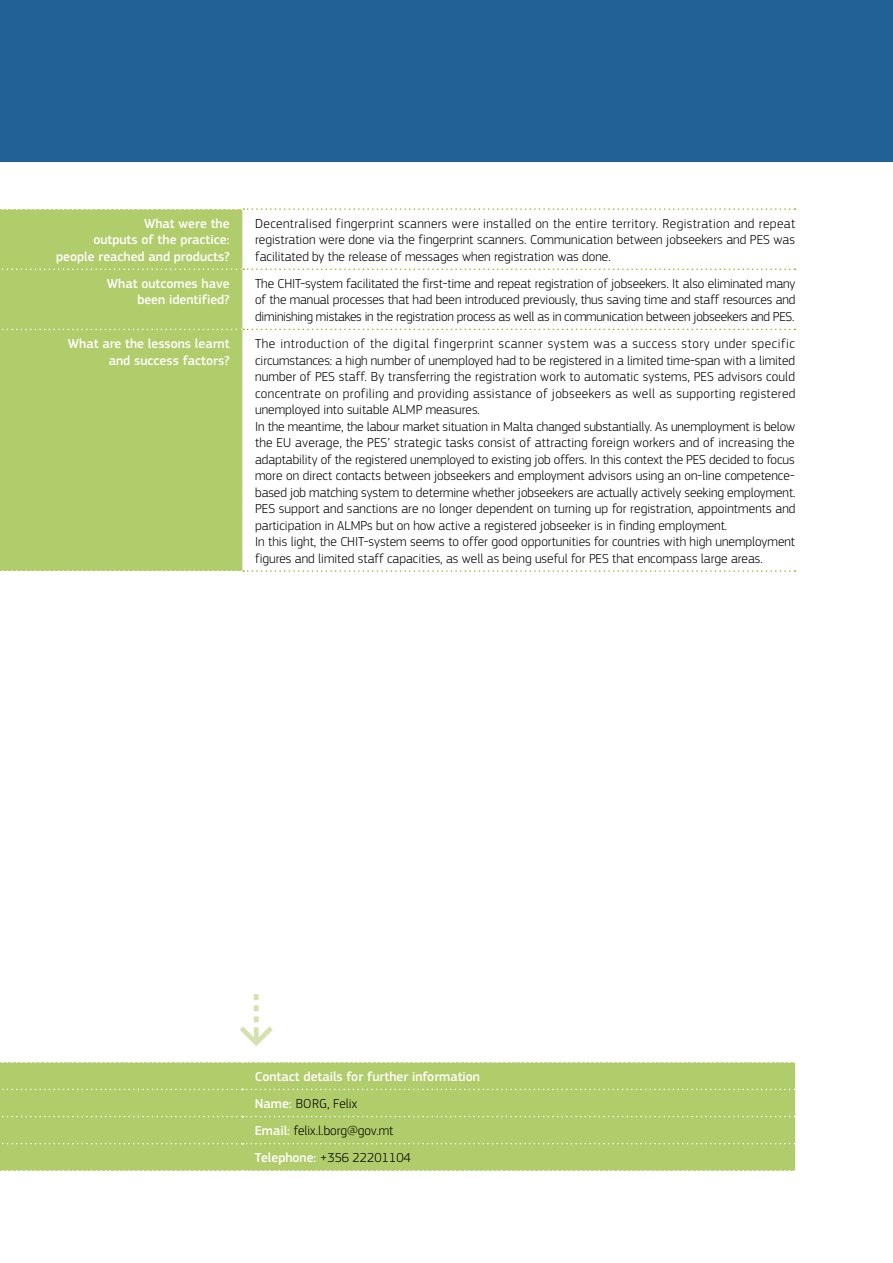
<style>
.page{position:relative;width:893px;height:1263px;background:#fff}
.page>*{position:absolute;margin:0;border:0;box-sizing:border-box;transform-origin:0 0}
.t1{font:74.7px "EC Square Sans Pro";color:#d4e2ae}
.t2{font:300 13.5px/16.5px "EC Square Sans Pro";color:#000;text-align:justify}
.t3{font:500 13.5px/16.5px "EC Square Sans Pro";color:#fff;text-align:right}
.s1{font-weight:300;color:#000}
</style>
<div class="page">
<div style="left:0;top:0;width:893px;height:162px;background:#216196"></div>
<div style="left:0;top:210px;width:242px;height:360px;background:#b1cc6a"></div>
<svg style="left:0;top:268px;width:795px;height:2px"></svg>
<svg style="left:0;top:329px;width:795px;height:1px"></svg>
<svg style="left:0;top:570px;width:795px;height:2px"></svg>
<svg style="left:0;top:208px;width:795px;height:2px"></svg>
<div style="left:0;top:1063px;width:795px;height:107px;background:#b1cc6a"></div>
<svg style="left:0;top:1062px;width:794px;height:1px"></svg>
<svg style="left:0;top:1089px;width:795px;height:1px"></svg>
<svg style="left:0;top:1116px;width:795px;height:1px"></svg>
<svg style="left:0;top:1143px;width:795px;height:1px"></svg>
<svg style="left:0;top:1170px;width:795px;height:1px"></svg>
<p class="t3" style="left:56px;top:215px;width:175px">What were the<br>outputs of the practice: people reached and products?</p>
<p class="t2" style="left:255px;top:215px;width:541px">Decentralised fingerprint scanners were installed on the entire territory. Registration and repeat registration were done via the fingerprint scanners. Communication between jobseekers and PES was facilitated by the release of messages when registration was done.</p>
<p class="t3" style="left:107px;top:275px;width:124px">What outcomes have been identified?</p>
<p class="t2" style="left:255px;top:275px;width:542px">The CHIT-system facilitated the first-time and repeat registration of jobseekers. It also eliminated many of the manual processes that had been introduced previously, thus saving time and staff resources and diminishing mistakes in the registration process as well as in communication between jobseekers and PES.</p>
<p class="t3" style="left:68px;top:336px;width:163px">What are the lessons learnt and success factors?</p>
<p class="t2" style="left:255px;top:335px;width:542px;text-align:left">The introduction of the digital fingerprint scanner system was a success story under specific circumstances: a high number of unemployed had to be registered in a limited time-span with a limited number of PES staff. By transferring the registration work to automatic systems, PES advisors could concentrate on profiling and providing assistance of jobseekers as well as supporting registered unemployed into suitable ALMP measures.<br>In the meantime, the labour market situation in Malta changed substantially. As unemployment is below the EU average, the PES’ strategic tasks consist of attracting foreign workers and of increasing the adaptability of the registered unemployed to existing job offers. In this context the PES decided to focus more on direct contacts between jobseekers and employment advisors using an on-line competence&shy;based job matching system to determine whether jobseekers are actually actively seeking employment.<br>PES support and sanctions are no longer dependent on turning up for registration, appointments and participation in ALMPs but on how active a registered jobseeker is in finding employment.<br>In this light, the CHIT-system seems to offer good opportunities for countries with high unemployment figures and limited staff capacities, as well as being useful for PES that encompass large areas.</p>
<h1 class="t1" style="left:238px;top:978px;width:38px">⇣</h1>
<p class="t3" style="left:255px;top:1063px;width:227px;line-height:27.2px;text-align:left">Contact details for further information<br>Name: <span class="s1">BORG, Felix<br></span>Email: <span class="s1">felix.l.borg@gov.mt<br></span>Telephone: <span class="s1">+356 22201104</span></p>
</div>
